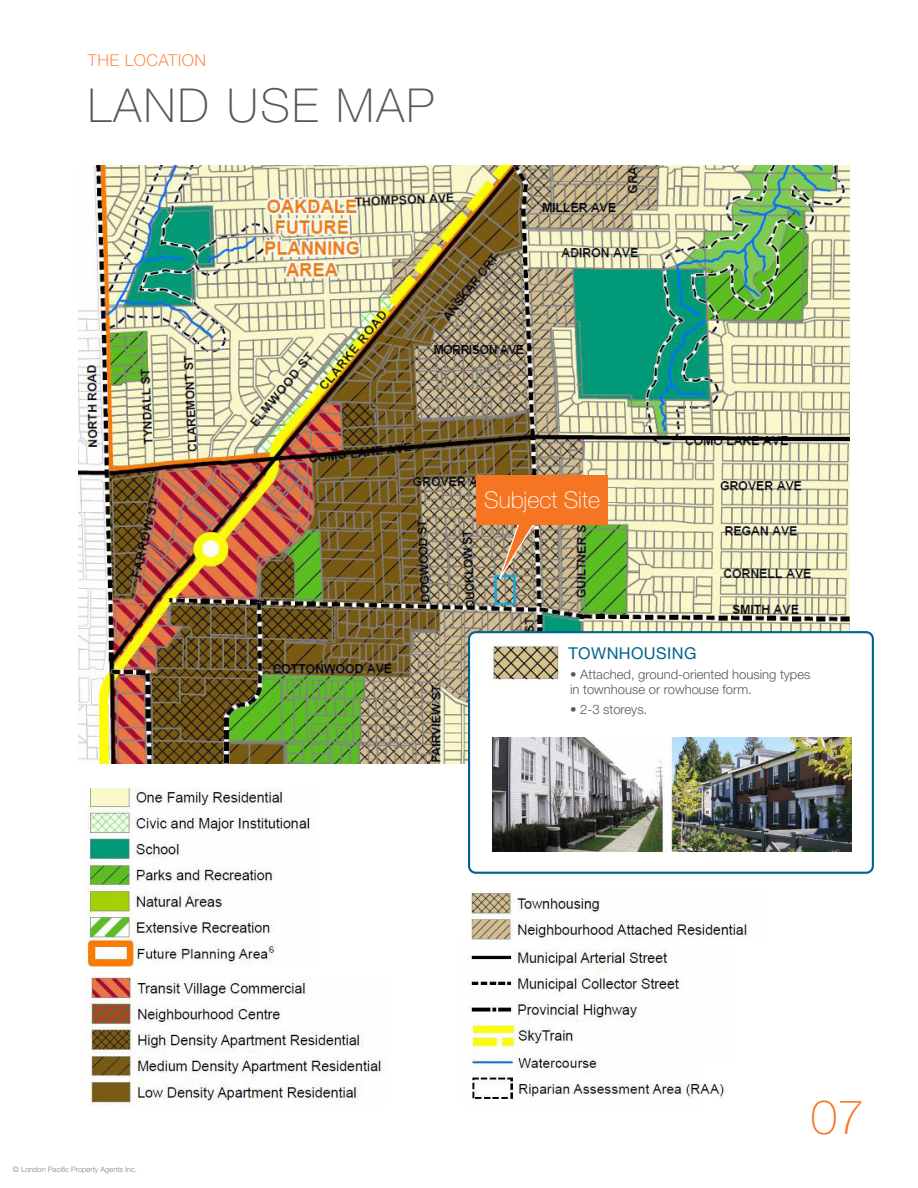
<style>
.page{position:relative;width:918px;height:1188px;background:#fff}
.page>*{position:absolute;margin:0;border:0;box-sizing:border-box;transform-origin:0 0}
.t1{font:100 47.7px "Helvetica Neue LT Std";color:#f57523}
.Headline{font:100 46.8px "Helvetica Neue LT Std";letter-spacing:.05em;color:#57585a}
.text_footer{font:100 23.1px "Helvetica Neue LT Std";color:#fff}
.Subhead{font:300 16.5px "Helvetica Neue LT Std";letter-spacing:.025em;color:#fe9152}
.Subhead-2{font:16.35px "Helvetica Neue LT Std";letter-spacing:.025em;color:#00628e}
.text_paragraph{font:300 13.05px/15.5px "Helvetica Neue LT Std";color:#57585a}
.t2{font:300 7.5px "Helvetica Neue LT Std";color:#808285}
</style>
<div class="page">
<img style="left:79px;top:165px;width:771px;height:599px">
<div style="left:469px;top:632px;width:404px;height:241px;background:#fff;border-radius:7px"></div>
<div style="left:468px;top:631px;width:406px;height:243px;border:2px solid #00628e;border-radius:7px"></div>
<img style="left:493px;top:737px;width:358px;height:115px">
<img style="left:492px;top:646px;width:67px;height:34px">
<img style="left:86px;top:976px;width:299px;height:129px">
<img style="left:471px;top:949px;width:254px;height:150px">
<img style="left:85px;top:788px;width:229px;height:179px">
<img style="left:466px;top:891px;width:287px;height:49px">
<div style="left:495px;top:575px;width:20px;height:30px;border:2px solid #00aeef"></div>
<img style="left:498px;top:525px;width:45px;height:55px">
<div style="left:476px;top:475px;width:132px;height:50px;background:#f57523"></div>
<p class="Subhead" style="left:88px;top:50px;width:120px">THE LOCATION</p>
<p class="Headline" style="left:88px;top:79px;width:348px">LAND USE MAP</p>
<p class="text_footer" style="left:484px;top:487px;width:117px">Subject Site</p>
<p class="Subhead-2" style="left:568px;top:643px;width:129px">TOWNHOUSING</p>
<p class="text_paragraph" style="left:570px;top:666px;width:242px">• Attached, ground-oriented housing types in townhouse or rowhouse form.</p>
<p class="text_paragraph" style="left:570px;top:701px;width:79px">• 2-3 storeys.</p>
<p class="t2" style="left:13px;top:1165px;width:125px">© London Pacific Property Agents Inc.</p>
<p class="t1" style="left:811px;top:1090px;width:55px">07</p>
</div>
